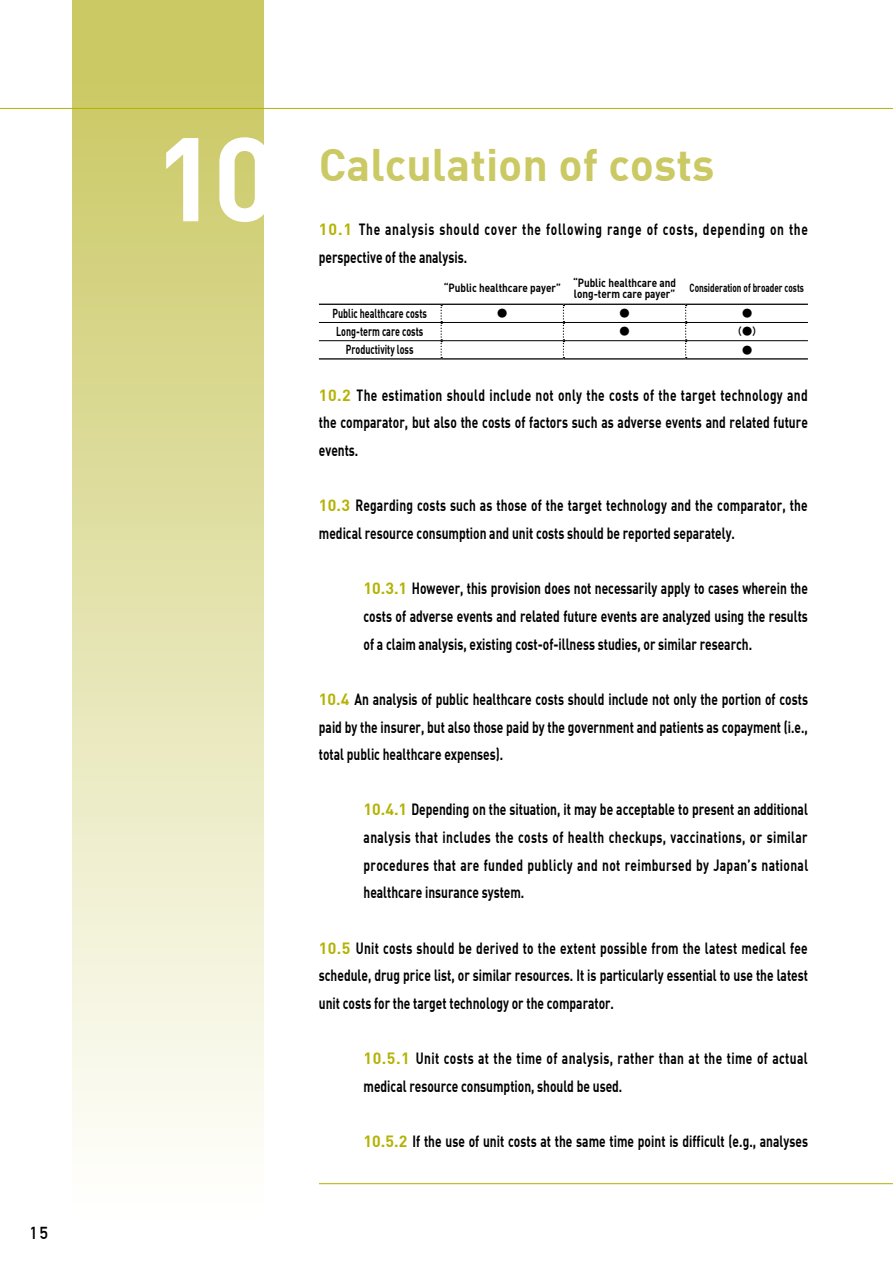
<style>
.page{position:relative;width:893px;height:1263px;background:#fff}
.page>*{position:absolute;margin:0;border:0;box-sizing:border-box;transform-origin:0 0}
.t1{font:700 117px "DI Nbek";color:#fff}
.t2{font:700 44.7px "DI Nbek";color:#cbc963}
.t3{font:700 16.95px "DIN Alternate";color:#000}
.t4{font:700 15.9px/27.6px "DI Nbek";color:#000;text-align:justify;scale:.75 1}
.t5{font:700 15.9px/27.6px "DI Nbek";letter-spacing:.03em;color:#000;scale:.75 1}
.t6{font:700 15.9px/27.6px "DI Nbek";letter-spacing:.055em;color:#000;scale:.75 1}
.t7{font:700 12.75px "DI Nbek";color:#000;scale:.7 1}
.t8{font:700 11.7px/11.7px "DI Nbek";color:#000;scale:.85 1}
.t9{font:700 11.7px "DI Nbek";color:#000;scale:.7 1}
.t10{font:10.2px "Midashi Go Pr 5 MB31";color:#000}
.s1{color:#b4b203}
</style>
<div class="page">
<div style="left:72px;top:0;width:192px;height:1263px;background:linear-gradient(to bottom,#c8c65c,#fff)"></div>
<hr style="left:0;top:108px;width:893px;height:1px;background:#b4b203">
<hr style="left:319px;top:1183px;width:574px;height:1px;background:#b4b203">
<hr style="left:319px;top:304px;width:122px;height:1px;background:#000">
<hr style="left:441px;top:304px;width:122px;height:1px;background:#000">
<hr style="left:563px;top:304px;width:123px;height:1px;background:#000">
<hr style="left:686px;top:304px;width:122px;height:1px;background:#000">
<hr style="left:319px;top:358px;width:122px;height:2px;background:#000">
<hr style="left:441px;top:358px;width:122px;height:2px;background:#000">
<hr style="left:563px;top:358px;width:123px;height:2px;background:#000">
<hr style="left:686px;top:358px;width:122px;height:2px;background:#000">
<svg style="left:441px;top:305px;width:1px;height:53px"></svg>
<svg style="left:563px;top:305px;width:1px;height:53px"></svg>
<svg style="left:685px;top:305px;width:2px;height:53px"></svg>
<hr style="left:319px;top:322px;width:122px;height:1px;background:#000">
<hr style="left:441px;top:322px;width:122px;height:1px;background:#000">
<hr style="left:563px;top:322px;width:123px;height:1px;background:#000">
<hr style="left:686px;top:322px;width:122px;height:1px;background:#000">
<hr style="left:319px;top:340px;width:122px;height:1px;background:#000">
<hr style="left:441px;top:340px;width:122px;height:1px;background:#000">
<hr style="left:563px;top:340px;width:123px;height:1px;background:#000">
<hr style="left:686px;top:340px;width:122px;height:1px;background:#000">
<p class="t3" style="left:30px;top:1220px;width:20px">15</p>
<p class="t1" style="left:154px;top:103px;width:124px">10</p>
<p class="t2" style="left:319px;top:136px;width:397px">Calculation of costs</p>
<p class="t6" style="left:319px;top:215px;width:654px"><span class="s1">10.1</span> The analysis should cover the following range of costs, depending on the perspective of the analysis.</p>
<p class="t8" style="left:444px;top:282px;width:139px">“Public healthcare payer”</p>
<p class="t8" style="left:573px;top:276px;width:123px">“Public healthcare and long-term care payer”</p>
<p class="t9" style="left:690px;top:281px;width:165px">Consideration of broader costs</p>
<p class="t7" style="left:332px;top:305px;width:137px">Public healthcare costs</p>
<p class="t10" style="left:497px;top:305px;width:12px">●</p>
<p class="t10" style="left:619px;top:305px;width:12px">●</p>
<p class="t10" style="left:742px;top:305px;width:12px">●</p>
<p class="t7" style="left:336px;top:323px;width:126px">Long-term care costs</p>
<p class="t10" style="left:619px;top:323px;width:12px">●</p>
<p class="t10" style="left:732px;top:323px;width:32px">（●）</p>
<p class="t7" style="left:346px;top:341px;width:98px">Productivity loss</p>
<p class="t10" style="left:742px;top:342px;width:12px">●</p>
<p class="t4" style="left:319px;top:381px;width:654px"><span class="s1">10.2</span> The estimation should include not only the costs of the target technology and the comparator, but also the costs of factors such as adverse events and related future events.</p>
<p class="t4" style="left:319px;top:491px;width:653px"><span class="s1">10.3</span> Regarding costs such as those of the target technology and the comparator, the medical resource consumption and unit costs should be reported separately.</p>
<p class="t4" style="left:364px;top:574px;width:594px"><span class="s1">10.3.1</span> However, this provision does not necessarily apply to cases wherein the costs of adverse events and related future events are analyzed using the results of a claim analysis, existing cost-of-illness studies, or similar research.</p>
<p class="t4" style="left:319px;top:685px;width:654px"><span class="s1">10.4</span> An analysis of public healthcare costs should include not only the portion of costs paid by the insurer, but also those paid by the government and patients as copayment (i.e., total public healthcare expenses).</p>
<p class="t4" style="left:364px;top:795px;width:594px"><span class="s1">10.4.1</span> Depending on the situation, it may be acceptable to present an additional analysis that includes the costs of health checkups, vaccinations, or similar procedures that are funded publicly and not reimbursed by Japan’s national healthcare insurance system.</p>
<p class="t4" style="left:319px;top:933px;width:654px"><span class="s1">10.5</span> Unit costs should be derived to the extent possible from the latest medical fee schedule, drug price list, or similar resources. It is particularly essential to use the latest unit costs for the target technology or the comparator.</p>
<p class="t5" style="left:364px;top:1044px;width:594px"><span class="s1">10.5.1</span> Unit costs at the time of analysis, rather than at the time of actual medical resource consumption, should be used.</p>
<p class="t4" style="left:364px;top:1127px;width:594px"><span class="s1">10.5.2</span> If the use of unit costs at the same time point is difficult (e.g., analyses</p>
</div>
